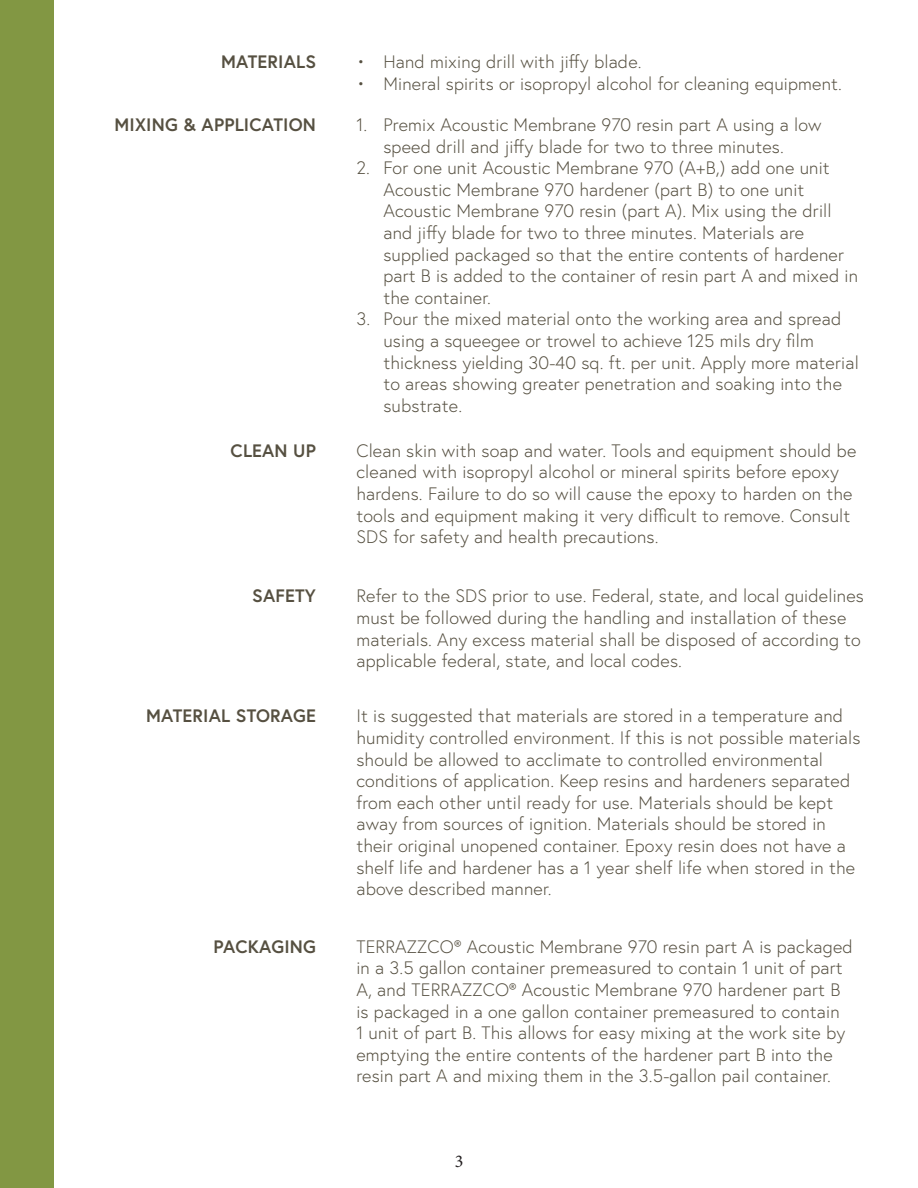
<style>
.page{position:relative;width:918px;height:1188px;background:#fff}
.page>*{position:absolute;margin:0;border:0;box-sizing:border-box;transform-origin:0 0}
.t1{font:300 18px/21.6px "Europa";letter-spacing:.01em;color:#565041}
.t2{font:700 18px "Europa";letter-spacing:.01em;color:#565041}
.t3{font:18px "Minion Pro";color:#231f20}
</style>
<div class="page">
<div style="left:0;top:0;width:54px;height:1188px;background:#829743"></div>
<p class="t2" style="left:221px;top:50px;width:97px">MATERIALS</p>
<p class="t1" style="left:356px;top:51px;width:287px">• Hand mixing drill with jiffy blade.</p>
<p class="t1" style="left:356px;top:72px;width:487px">• Mineral spirits or isopropyl alcohol for cleaning equipment.</p>
<p class="t2" style="left:115px;top:112px;width:203px">MIXING &amp; APPLICATION</p>
<p class="t1" style="left:356px;top:114px;width:467px;text-align:center">1. Premix Acoustic Membrane 970 resin part A using a low speed drill and jiffy blade for two to three minutes.</p>
<p class="t1" style="left:383px;top:157px;width:476px;text-indent:-27px">2. For one unit Acoustic Membrane 970 (A+B,) add one unit Acoustic Membrane 970 hardener (part B) to one unit Acoustic Membrane 970 resin (part A). Mix using the drill and jiffy blade for two to three minutes. Materials are supplied packaged so that the entire contents of hardener part B is added to the container of resin part A and mixed in the container.</p>
<p class="t1" style="left:383px;top:308px;width:477px;text-indent:-27px">3. Pour the mixed material onto the working area and spread using a squeegee or trowel to achieve 125 mils dry film thickness yielding 30-40 sq. ft. per unit. Apply more material to areas showing greater penetration and soaking into the substrate.</p>
<p class="t2" style="left:231px;top:438px;width:87px">CLEAN UP</p>
<p class="t1" style="left:356px;top:440px;width:501px">Clean skin with soap and water. Tools and equipment should be cleaned with isopropyl alcohol or mineral spirits before epoxy hardens. Failure to do so will cause the epoxy to harden on the tools and equipment making it very difficult to remove. Consult SDS for safety and health precautions.</p>
<p class="t2" style="left:252px;top:584px;width:65px">SAFETY</p>
<p class="t1" style="left:356px;top:585px;width:509px">Refer to the SDS prior to use. Federal, state, and local guidelines must be followed during the handling and installation of these materials. Any excess material shall be disposed of according to applicable federal, state, and local codes.</p>
<p class="t2" style="left:146px;top:704px;width:172px">MATERIAL STORAGE</p>
<p class="t1" style="left:356px;top:705px;width:506px">It is suggested that materials are stored in a temperature and humidity controlled environment. If this is not possible materials should be allowed to acclimate to controlled environmental conditions of application. Keep resins and hardeners separated from each other until ready for use. Materials should be kept away from sources of ignition. Materials should be stored in their original unopened container. Epoxy resin does not have a shelf life and hardener has a 1 year shelf life when stored in the above described manner.</p>
<p class="t2" style="left:214px;top:934px;width:104px">PACKAGING</p>
<p class="t1" style="left:356px;top:935px;width:498px">TERRAZZCO® Acoustic Membrane 970 resin part A is packaged in a 3.5 gallon container premeasured to contain 1 unit of part A, and TERRAZZCO® Acoustic Membrane 970 hardener part B is packaged in a one gallon container premeasured to contain<br>1 unit of part B. This allows for easy mixing at the work site by emptying the entire contents of the hardener part B into the resin part A and mixing them in the 3.5-gallon pail container.</p>
<p class="t3" style="left:455px;top:1149px;width:10px">3</p>
</div>
